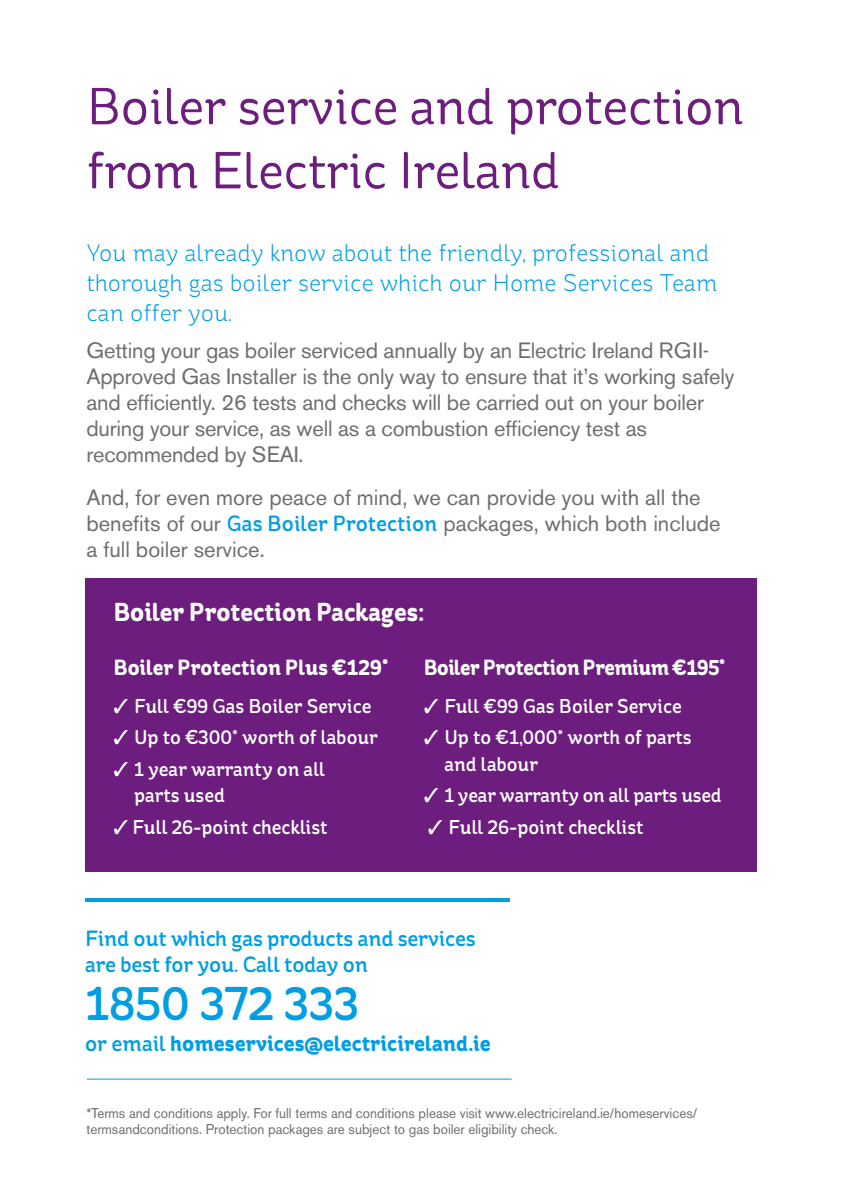
<style>
.page{position:relative;width:842px;height:1191px;background:#fff}
.page>*{position:absolute;margin:0;border:0;box-sizing:border-box;transform-origin:0 0}
.t1{font:52px/64px "St Ryde";letter-spacing:-.01em;color:#6d1d7d}
.t2{font:500 48px "St Ryde";color:#009ee3}
.t3{font:700 26px "St Ryde";color:#fff}
.t4{font:300 24px/30px "St Ryde";color:#009ee3}
.t5{font:22px/26px "Akzidenz Grotesk BE";letter-spacing:-.01em;color:#6e6e6e}
.t6{font:500 22px/26px "St Ryde";letter-spacing:-.01em;color:#009ee3}
.t7{font:700 22px "St Ryde";color:#009ee3}
.t8{font:700 22px "St Ryde";letter-spacing:-.02em;color:#fff;scale:.95 1}
.t9{font:700 22px "St Ryde";color:#fff}
.t10{font:500 20px/26px "St Ryde";color:#fff}
.t11{font:14px/16px "Akzidenz Grotesk BE";color:#6e6e6e;scale:.96 1}
.s1{font-family:"St Ryde";font-weight:500;color:#009ee3}
.s2{font-weight:500}
</style>
<div class="page">
<hr style="left:85px;top:898px;width:425px;height:4px;background:#009ee3">
<hr style="left:87px;top:1078px;width:425px;height:1px;background:#009ee3">
<div style="left:85px;top:579px;width:672px;height:293px;background:#6d1d7d"></div>
<h1 class="t1" style="left:86px;top:75px;width:659px">Boiler service and protection from Electric Ireland</h1>
<p class="t4" style="left:86px;top:237px;width:632px">You may already know about the friendly, professional and thorough gas boiler service which our Home Services Team can offer you.</p>
<p class="t5" style="left:86px;top:337px;width:649px">Getting your gas boiler serviced annually by an Electric Ireland RGII-Approved Gas Installer is the only way to ensure that it’s working safely and efficiently. 26 tests and checks will be carried out on your boiler during your service, as well as a combustion efficiency test as recommended by SEAI.</p>
<p class="t5" style="left:86px;top:484px;width:636px">And, for even more peace of mind, we can provide you with all the benefits of our <span class="s1">Gas Boiler Protection</span> packages, which both include a full boiler service.</p>
<p class="t3" style="left:113px;top:597px;width:312px">Boiler Protection Packages:</p>
<p class="t9" style="left:113px;top:654px;width:276px">Boiler Protection Plus €129<sup>*</sup></p>
<p class="t10" style="left:113px;top:693px;width:260px">✓ Full €99 Gas Boiler Service</p>
<p class="t10" style="left:113px;top:725px;width:266px">✓ Up to €300<sup>*</sup> worth of labour</p>
<p class="t10" style="left:134px;top:756px;width:193px;text-indent:-21px">✓ 1 year warranty on all parts used</p>
<p class="t10" style="left:113px;top:814px;width:216px">✓ Full 26-point checklist</p>
<p class="t8" style="left:424px;top:654px;width:319px">Boiler Protection Premium €195<sup>*</sup></p>
<p class="t10" style="left:424px;top:693px;width:260px">✓ Full €99 Gas Boiler Service</p>
<p class="t10" style="left:444px;top:725px;width:249px;text-indent:-21px">✓ Up to €1,000<sup>*</sup> worth of parts and labour</p>
<p class="t10" style="left:424px;top:782px;width:299px">✓ 1 year warranty on all parts used</p>
<p class="t10" style="left:428px;top:814px;width:217px">✓ Full 26-point checklist</p>
<p class="t6" style="left:85px;top:925px;width:392px">Find out which gas products and services are best for you. Call today on</p>
<h2 class="t2" style="left:85px;top:974px;width:276px">1850 372 333</h2>
<p class="t7" style="left:85px;top:1030px;width:407px"><span class="s2">or email</span> homeservices@electricireland.ie</p>
<p class="t11" style="left:86px;top:1105px;width:638px">*Terms and conditions apply. For full terms and conditions please visit www.electricireland.ie/homeservices/ termsandconditions. Protection packages are subject to gas boiler eligibility check.</p>
</div>
